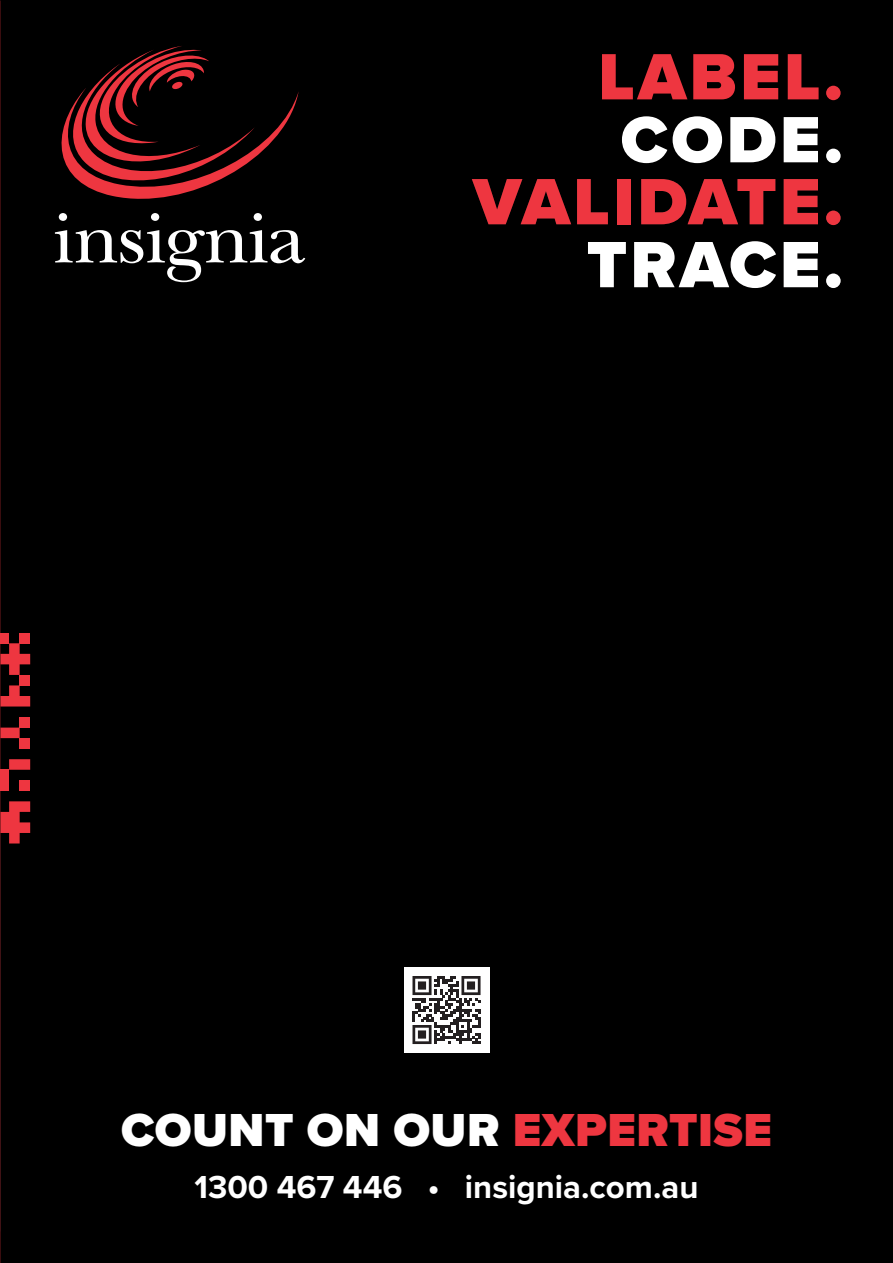
<style>
.page{position:relative;width:893px;height:1263px;background:#000}
.page>*{position:absolute;margin:0;border:0;box-sizing:border-box;transform-origin:0 0}
.t1{font:900 67.8px/62.6px "Proxima Nova";letter-spacing:.05em;color:#ee3640;text-align:right}
.t2{font:900 48px "Proxima Nova";letter-spacing:.01em;color:#fff}
.t3{font:700 33px "Proxima Nova";color:#fff}
.s1{color:#fff}
.s2{color:#ee3640}
</style>
<div class="page">
<div style="left:20px;top:633px;width:10px;height:10px;background:#ee3640"></div>
<svg style="left:0;top:643px;width:30px;height:32px"></svg>
<div style="left:20px;top:675px;width:10px;height:10px;background:#ee3640"></div>
<div style="left:20px;top:717px;width:10px;height:11px;background:#ee3640"></div>
<div style="left:20px;top:738px;width:10px;height:11px;background:#ee3640"></div>
<div style="left:20px;top:780px;width:10px;height:11px;background:#ee3640"></div>
<svg style="left:0;top:728px;width:20px;height:10px"></svg>
<svg style="left:9px;top:759px;width:21px;height:11px"></svg>
<svg style="left:0;top:801px;width:30px;height:42px"></svg>
<div style="left:0;top:633px;width:9px;height:10px;background:#ee3640"></div>
<svg style="left:0;top:685px;width:30px;height:21px"></svg>
<div style="left:0;top:770px;width:9px;height:21px;background:#ee3640"></div>
<svg style="left:54px;top:46px;width:251px;height:236px"></svg>
<div style="left:404px;top:967px;width:85px;height:85px;background:#fff"></div>
<svg style="left:412px;top:976px;width:68px;height:68px"></svg>
<p class="t1" style="left:473px;top:45px;width:371px">LABEL.<br><span class="s1">CODE.<br></span>VALIDATE.<br><span class="s1">TRACE.</span></p>
<p class="t2" style="left:121px;top:1094px;width:652px">COUNT ON OUR <span class="s2">EXPERTISE</span></p>
<p class="t3" style="left:194px;top:1162px;width:506px">1300 467 446 • insignia.com.au</p>
</div>
